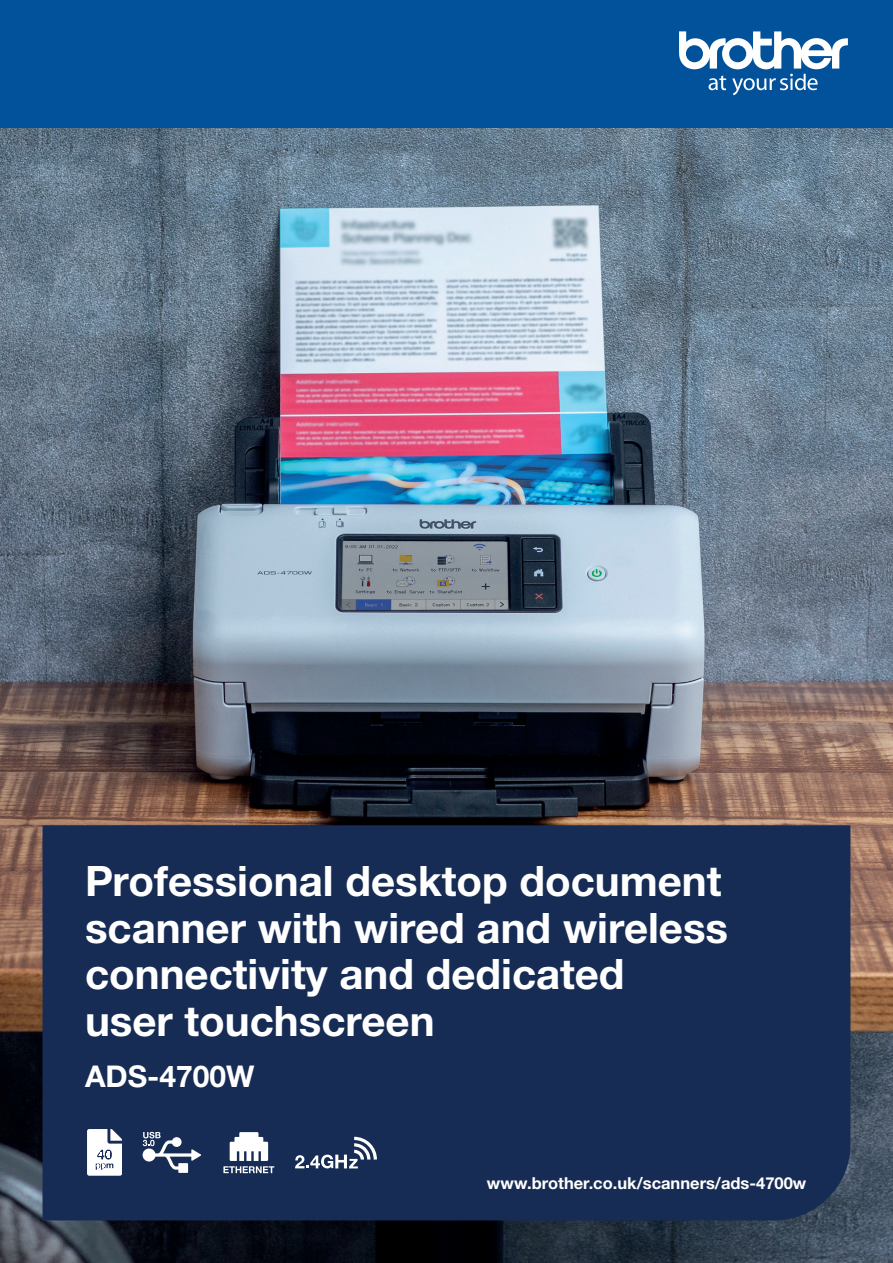
<style>
.page{position:relative;width:893px;height:1263px;background:#fff}
.page>*{position:absolute;margin:0;border:0;box-sizing:border-box;transform-origin:0 0}
.t1{font:700 42px/46.5px "Helvetica Neue LTW1 G";color:#fff}
.t2{font:700 30px "Helvetica Neue LTW1 G";color:#fff}
.t3{font:700 16.5px "Helvetica Neue LTW1 G";color:#fff}
</style>
<div class="page">
<img style="left:0;top:128px;width:893px;height:1135px">
<div style="left:0;top:0;width:893px;height:128px;background:#01519b"></div>
<svg style="left:679px;top:31px;width:169px;height:64px"></svg>
<div style="left:43px;top:825px;width:807px;height:395px;background:#172c54"></div>
<svg style="left:87px;top:1129px;width:35px;height:47px"></svg>
<svg style="left:143px;top:1132px;width:58px;height:41px"></svg>
<svg style="left:223px;top:1132px;width:51px;height:41px"></svg>
<svg style="left:295px;top:1137px;width:82px;height:31px"></svg>
<p class="t1" style="left:85px;top:858px;width:645px">Professional desktop document scanner with wired and wireless connectivity and dedicated</p>
<p class="t1" style="left:85px;top:997px;width:351px">user touchscreen</p>
<p class="t2" style="left:85px;top:1058px;width:171px">ADS-4700W</p>
<p class="t3" style="left:487px;top:1172px;width:321px">www.brother.co.uk/scanners/ads-4700w</p>
</div>
